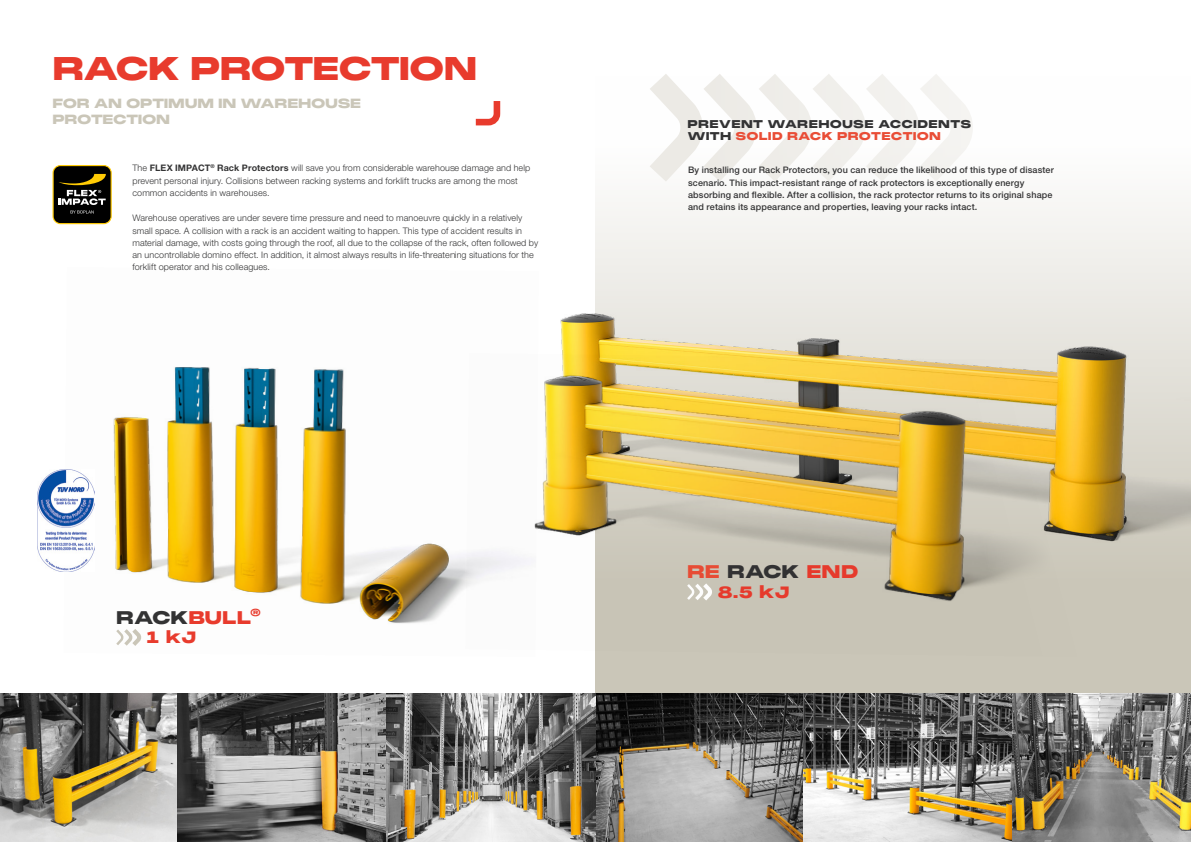
<style>
.page{position:relative;width:1191px;height:842px;background:#fff}
.page>*{position:absolute;margin:0;border:0;box-sizing:border-box;transform-origin:0 0}
.t1{font:900 32px "PP Monument Extended";letter-spacing:-.05em;color:#e83b2d}
.t2{font:900 17.9px "PP Monument Extended";letter-spacing:-.01em;color:#333334}
.t3{font:900 16px "PP Monument Extended";color:#e83b2d}
.t4{font:900 13px/15.6px "PP Monument Extended";letter-spacing:-.03em;color:#cac6b8}
.t5{font:900 11px/12.1px "PP Monument Extended";letter-spacing:.005em;color:#333334}
.t6{font:300 9px/12.2px "Helvetica Neue LT Pro";letter-spacing:.01em;color:#333334}
.t7{font:500 9px/12.2px "Helvetica Neue LT Pro";letter-spacing:.015em;color:#333334}
.s1{font-weight:700}
.s2{color:#e83b2d}
.s3{color:#e94d36}
</style>
<div class="page">
<div style="left:596px;top:76px;width:595px;height:760px;background:#cac6b8"></div>
<svg style="left:52px;top:165px;width:60px;height:59px;background:#3b351e"></svg>
<img style="left:64px;top:367px;width:388px;height:257px">
<img style="left:0;top:693px;width:803px;height:149px">
<img style="left:803px;top:693px;width:388px;height:149px">
<img style="left:37px;top:469px;width:58px;height:102px">
<svg style="left:116px;top:629px;width:26px;height:17px"></svg>
<img style="left:452px;top:74px;width:739px;height:527px">
<img style="left:465px;top:353px;width:131px;height:304px">
<img style="left:498px;top:306px;width:590px;height:330px">
<svg style="left:469px;top:94px;width:34px;height:35px"></svg>
<h1 class="t1" style="left:52px;top:46px;width:427px">RACK PROTECTION</h1>
<h3 class="t4" style="left:52px;top:95px;width:310px">FOR AN OPTIMUM IN WAREHOUSE<br>PROTECTION</h3>
<p class="t6" style="left:132px;top:162px;width:399px">The <span class="s1">FLEX IMPACT</span><sup>®</sup> <span class="s1">Rack Protectors</span> will save you from considerable warehouse damage and help prevent personal injury. Collisions between racking systems and forklift trucks are among the most common accidents in warehouses.</p>
<p class="t6" style="left:132px;top:212px;width:407px">Warehouse operatives are under severe time pressure and need to manoeuvre quickly in a relatively small space. A collision with a rack is an accident waiting to happen. This type of accident results in material damage, with costs going through the roof, all due to the collapse of the rack, often followed by an uncontrollable domino effect. In addition, it almost always results in life-threatening situations for the forklift operator and his colleagues.</p>
<h2 class="t2" style="left:116px;top:605px;width:147px">RACK<span class="s2">BULL</span><sup>®</sup></h2>
<h3 class="t3" style="left:146px;top:626px;width:51px">1 kJ</h3>
<p class="t5" style="left:687px;top:117px;width:285px">PREVENT WAREHOUSE ACCIDENTS<br>WITH <span class="s3">SOLID RACK PROTECTION</span></p>
<p class="t7" style="left:688px;top:164px;width:367px">By installing our Rack Protectors, you can reduce the likelihood of this type of disaster scenario. This impact-resistant range of rack protectors is exceptionally energy absorbing and flexible. After a collision, the rack protector returns to its original shape and retains its appearance and properties, leaving your racks intact.</p>
<h2 class="t2" style="left:687px;top:559px;width:173px"><span class="s3">RE</span> RACK <span class="s2">END</span></h2>
<h3 class="t3" style="left:717px;top:581px;width:74px">8.5 kJ</h3>
</div>
